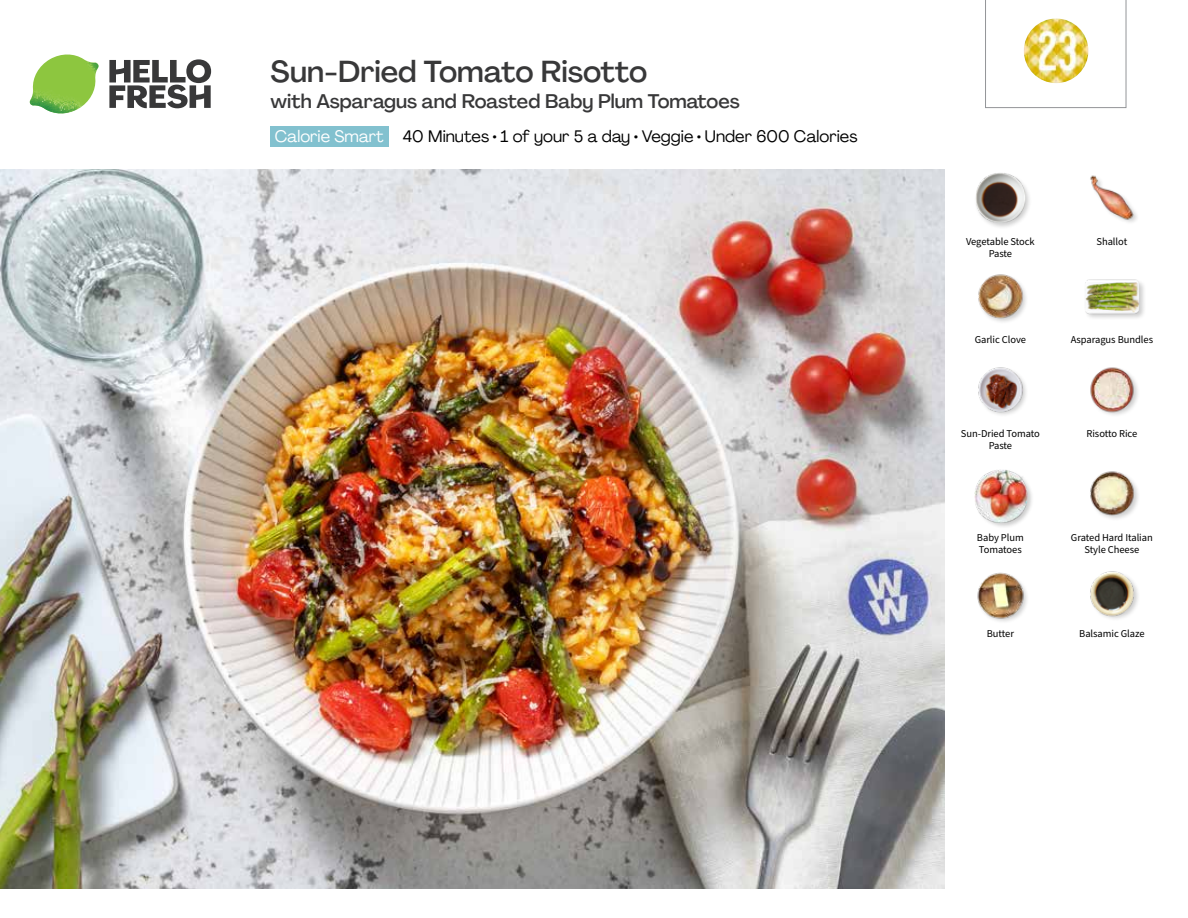
<style>
.page{position:relative;width:1188px;height:918px;background:#fff}
.page>*{position:absolute;margin:0;border:0;box-sizing:border-box;transform-origin:0 0}
.t1{font:500 30px "Agrandir";letter-spacing:-.005em;color:#383839}
.t2{font:500 19.5px "Agrandir";color:#383839}
.t3{font:16.5px "Agrandir";color:#000}
.t4{font:16.5px "Agrandir";color:#fff}
.t5{font:10.5px/12px "Source Sans Pro";letter-spacing:-.005em;color:#000;text-align:center}
</style>
<div class="page">
<svg style="left:109px;top:59px;width:102px;height:49px"></svg>
<img style="left:30px;top:55px;width:69px;height:59px">
<img style="left:0;top:170px;width:945px;height:718px">
<div style="left:271px;top:126px;width:118px;height:21px;background:#82c1cf"></div>
<img style="left:977px;top:572px;width:50px;height:50px">
<img style="left:1090px;top:571px;width:48px;height:48px">
<img style="left:978px;top:367px;width:48px;height:48px">
<div style="left:974px;top:469px;width:60px;height:61px;background:#000;opacity:.2"></div>
<img style="left:975px;top:470px;width:53px;height:53px">
<img style="left:1090px;top:471px;width:48px;height:48px">
<img style="left:1090px;top:367px;width:48px;height:48px">
<div style="left:974px;top:172px;width:59px;height:58px;background:#000;opacity:.2"></div>
<img style="left:975px;top:172px;width:51px;height:51px">
<img style="left:978px;top:274px;width:48px;height:48px">
<div style="left:1084px;top:278px;width:63px;height:43px;background:#000;opacity:.2"></div>
<img style="left:1084px;top:278px;width:57px;height:43px">
<img style="left:1090px;top:175px;width:47px;height:47px">
<svg style="left:985px;top:0;width:141px;height:109px"></svg>
<h1 class="t1" style="left:271px;top:53px;width:378px">Sun-Dried Tomato Risotto</h1>
<h2 class="t2" style="left:271px;top:89px;width:471px">with Asparagus and Roasted Baby Plum Tomatoes</h2>
<h3 class="t4" style="left:275px;top:126px;width:110px">Calorie Smart</h3>
<h3 class="t3" style="left:403px;top:126px;width:456px">40 Minutes • 1 of your 5 a day • Veggie • Under 600 Calories</h3>
<p class="t5" style="left:966px;top:235px;width:70px">Vegetable Stock<br>Paste</p>
<p class="t5" style="left:1097px;top:235px;width:32px">Shallot</p>
<p class="t5" style="left:975px;top:334px;width:53px">Garlic Clove</p>
<p class="t5" style="left:1071px;top:334px;width:84px">Asparagus Bundles</p>
<p class="t5" style="left:961px;top:428px;width:80px">Sun-Dried Tomato</p>
<p class="t5" style="left:1087px;top:428px;width:52px">Risotto Rice</p>
<p class="t5" style="left:989px;top:440px;width:25px">Paste</p>
<p class="t5" style="left:977px;top:531px;width:48px;text-align:left">Baby Plum<br>Tomatoes</p>
<p class="t5" style="left:1071px;top:531px;width:83px">Grated Hard Italian<br>Style Cheese</p>
<p class="t5" style="left:987px;top:628px;width:29px">Butter</p>
<p class="t5" style="left:1079px;top:628px;width:67px">Balsamic Glaze</p>
</div>
